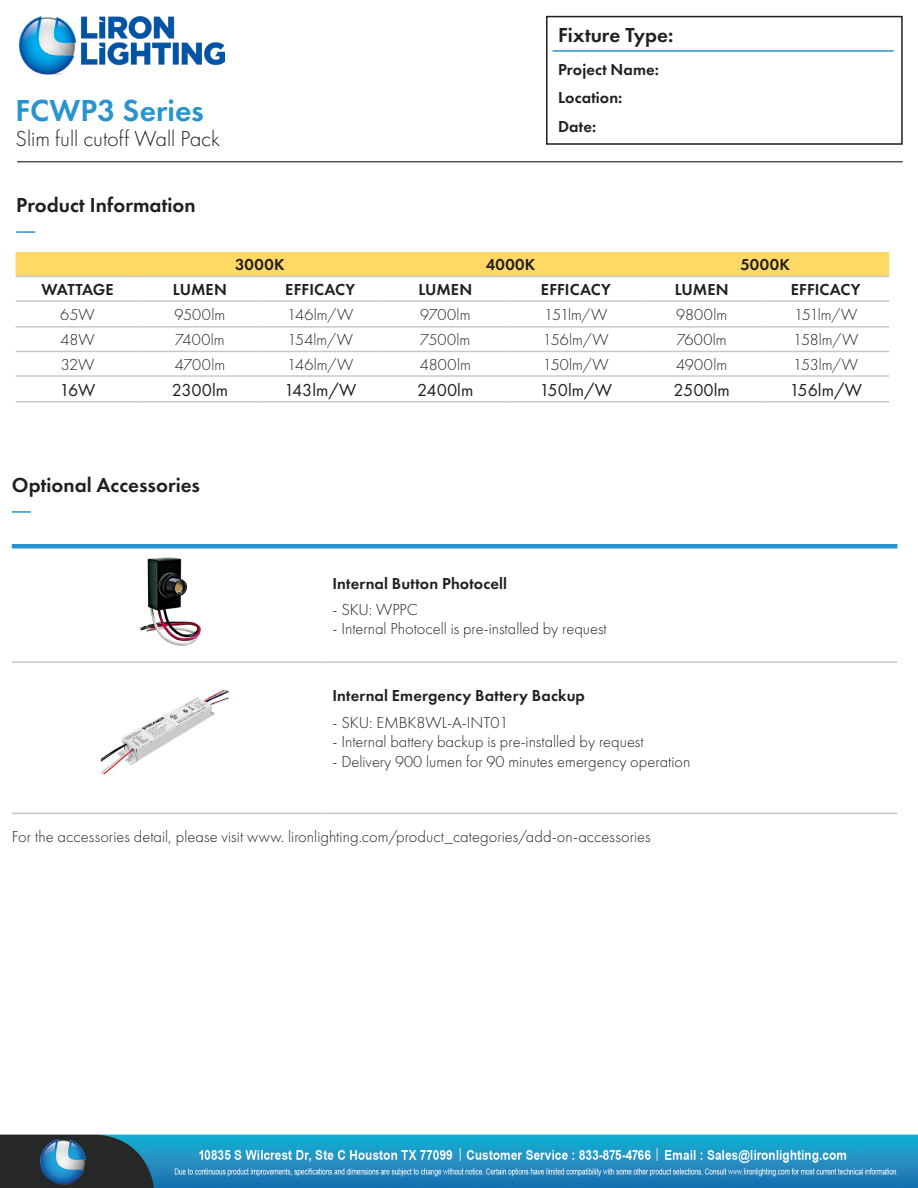
<style>
.page{position:relative;width:918px;height:1188px;background:#fff}
.page>*{position:absolute;margin:0;border:0;box-sizing:border-box;transform-origin:0 0}
.t1{font:600 31.5px "Futura PT";letter-spacing:.005em;color:#2793d1}
.t2{font:300 22.5px "Futura PT";letter-spacing:-.005em;color:#231f20}
.t3{font:600 21px "Futura PT";color:#231f20}
.t4{font:18px "Futura PT";color:#231f20}
.t5{font:300 16.5px "Futura PT";color:#231f20}
.t6{font:600 16.5px/28.5px "Futura PT";letter-spacing:.005em;color:#231f20}
.t7{font:600 16.5px "Futura PT";letter-spacing:-.025em;color:#231f20}
</style>
<div class="page">
<img style="left:0;top:231px;width:918px;height:957px">
<div style="left:546px;top:16px;width:357px;height:129px;border:2px solid #231f20"></div>
<hr style="left:553px;top:50px;width:341px;height:2px;background:#2793d1">
<img style="left:19px;top:16px;width:206px;height:59px">
<hr style="left:17px;top:162px;width:886px;height:1px;background:#000">
<svg style="left:16px;top:231px;width:19px;height:2px"></svg>
<svg style="left:12px;top:511px;width:19px;height:2px"></svg>
<div style="left:16px;top:252px;width:873px;height:24px;background:#fed965"></div>
<hr style="left:16px;top:276px;width:123px;height:1px;background:#c7c8ca">
<hr style="left:140px;top:276px;width:120px;height:1px;background:#c7c8ca">
<hr style="left:260px;top:276px;width:120px;height:1px;background:#c7c8ca">
<hr style="left:380px;top:276px;width:131px;height:1px;background:#c7c8ca">
<hr style="left:511px;top:276px;width:130px;height:1px;background:#c7c8ca">
<hr style="left:641px;top:276px;width:121px;height:1px;background:#c7c8ca">
<hr style="left:762px;top:276px;width:127px;height:1px;background:#c7c8ca">
<hr style="left:16px;top:300px;width:123px;height:2px;background:#c7c8ca">
<hr style="left:140px;top:300px;width:120px;height:2px;background:#c7c8ca">
<hr style="left:260px;top:300px;width:120px;height:2px;background:#c7c8ca">
<hr style="left:380px;top:300px;width:131px;height:2px;background:#c7c8ca">
<hr style="left:511px;top:300px;width:130px;height:2px;background:#c7c8ca">
<hr style="left:641px;top:300px;width:121px;height:2px;background:#c7c8ca">
<hr style="left:762px;top:300px;width:127px;height:2px;background:#c7c8ca">
<hr style="left:16px;top:326px;width:123px;height:2px;background:#c7c8ca">
<hr style="left:140px;top:326px;width:120px;height:2px;background:#c7c8ca">
<hr style="left:260px;top:326px;width:120px;height:2px;background:#c7c8ca">
<hr style="left:380px;top:326px;width:131px;height:2px;background:#c7c8ca">
<hr style="left:511px;top:326px;width:130px;height:2px;background:#c7c8ca">
<hr style="left:641px;top:326px;width:121px;height:2px;background:#c7c8ca">
<hr style="left:762px;top:326px;width:127px;height:2px;background:#c7c8ca">
<hr style="left:16px;top:351px;width:123px;height:1px;background:#c7c8ca">
<hr style="left:140px;top:351px;width:120px;height:1px;background:#c7c8ca">
<hr style="left:260px;top:351px;width:120px;height:1px;background:#c7c8ca">
<hr style="left:380px;top:351px;width:131px;height:1px;background:#c7c8ca">
<hr style="left:511px;top:351px;width:130px;height:1px;background:#c7c8ca">
<hr style="left:641px;top:351px;width:121px;height:1px;background:#c7c8ca">
<hr style="left:762px;top:351px;width:127px;height:1px;background:#c7c8ca">
<hr style="left:16px;top:375px;width:123px;height:2px;background:#c7c8ca">
<hr style="left:140px;top:375px;width:120px;height:2px;background:#c7c8ca">
<hr style="left:260px;top:375px;width:120px;height:2px;background:#c7c8ca">
<hr style="left:380px;top:375px;width:131px;height:2px;background:#c7c8ca">
<hr style="left:511px;top:375px;width:130px;height:2px;background:#c7c8ca">
<hr style="left:641px;top:375px;width:121px;height:2px;background:#c7c8ca">
<hr style="left:762px;top:375px;width:127px;height:2px;background:#c7c8ca">
<hr style="left:16px;top:401px;width:123px;height:2px;background:#c7c8ca">
<hr style="left:140px;top:401px;width:120px;height:2px;background:#c7c8ca">
<hr style="left:260px;top:401px;width:120px;height:2px;background:#c7c8ca">
<hr style="left:380px;top:401px;width:131px;height:2px;background:#c7c8ca">
<hr style="left:511px;top:401px;width:130px;height:2px;background:#c7c8ca">
<hr style="left:641px;top:401px;width:121px;height:2px;background:#c7c8ca">
<hr style="left:762px;top:401px;width:127px;height:2px;background:#c7c8ca">
<hr style="left:12px;top:661px;width:315px;height:2px;background:#c7c8ca">
<hr style="left:327px;top:661px;width:570px;height:2px;background:#c7c8ca">
<hr style="left:12px;top:813px;width:315px;height:1px;background:#c7c8ca">
<hr style="left:327px;top:813px;width:570px;height:1px;background:#c7c8ca">
<hr style="left:12px;top:544px;width:885px;height:4px;background:#2793d1">
<div style="left:12px;top:555px;width:315px;height:96px;background:#fff"></div>
<img style="left:139px;top:558px;width:62px;height:88px">
<div style="left:7px;top:669px;width:315px;height:117px;background:#fff"></div>
<img style="left:100px;top:689px;width:129px;height:86px">
<p class="t1" style="left:16px;top:91px;width:190px">FCWP3 Series</p>
<p class="t2" style="left:16px;top:126px;width:206px">Slim full cutoff Wall Pack</p>
<p class="t3" style="left:558px;top:21px;width:117px">Fixture Type:</p>
<p class="t6" style="left:558px;top:55px;width:102px">Project Name:<br>Location:<br>Date:</p>
<p class="t3" style="left:16px;top:192px;width:181px">Product Information</p>
<p class="t6" style="left:235px;top:251px;width:51px">3000K</p>
<p class="t6" style="left:486px;top:251px;width:51px">4000K</p>
<p class="t6" style="left:740px;top:251px;width:51px">5000K</p>
<p class="t7" style="left:41px;top:279px;width:74px">WATTAGE</p>
<p class="t6" style="left:173px;top:275px;width:55px">LUMEN</p>
<p class="t6" style="left:285px;top:275px;width:71px">EFFICACY</p>
<p class="t6" style="left:418px;top:275px;width:55px">LUMEN</p>
<p class="t6" style="left:541px;top:275px;width:71px">EFFICACY</p>
<p class="t6" style="left:675px;top:275px;width:55px">LUMEN</p>
<p class="t6" style="left:791px;top:275px;width:71px">EFFICACY</p>
<p class="t5" style="left:60px;top:305px;width:36px">65W</p>
<p class="t5" style="left:175px;top:305px;width:52px">9500lm</p>
<p class="t5" style="left:287px;top:305px;width:68px">146lm/W</p>
<p class="t5" style="left:420px;top:305px;width:52px">9700lm</p>
<p class="t5" style="left:544px;top:305px;width:65px">151lm/W</p>
<p class="t5" style="left:676px;top:305px;width:52px">9800lm</p>
<p class="t5" style="left:794px;top:305px;width:65px">151lm/W</p>
<p class="t5" style="left:61px;top:331px;width:36px">48W</p>
<p class="t5" style="left:175px;top:331px;width:51px">7400lm</p>
<p class="t5" style="left:287px;top:331px;width:67px">154lm/W</p>
<p class="t5" style="left:420px;top:331px;width:52px">7500lm</p>
<p class="t5" style="left:543px;top:331px;width:67px">156lm/W</p>
<p class="t5" style="left:677px;top:331px;width:52px">7600lm</p>
<p class="t5" style="left:793px;top:331px;width:67px">158lm/W</p>
<p class="t5" style="left:61px;top:355px;width:35px">32W</p>
<p class="t5" style="left:175px;top:355px;width:52px">4700lm</p>
<p class="t5" style="left:287px;top:355px;width:68px">146lm/W</p>
<p class="t5" style="left:420px;top:355px;width:53px">4800lm</p>
<p class="t5" style="left:543px;top:355px;width:67px">150lm/W</p>
<p class="t5" style="left:676px;top:355px;width:53px">4900lm</p>
<p class="t5" style="left:793px;top:355px;width:66px">153lm/W</p>
<p class="t4" style="left:60px;top:379px;width:37px">16W</p>
<p class="t4" style="left:172px;top:379px;width:58px">2300lm</p>
<p class="t4" style="left:284px;top:379px;width:74px">143lm/W</p>
<p class="t4" style="left:417px;top:379px;width:58px">2400lm</p>
<p class="t4" style="left:540px;top:379px;width:74px">150lm/W</p>
<p class="t4" style="left:674px;top:379px;width:58px">2500lm</p>
<p class="t4" style="left:790px;top:379px;width:74px">156lm/W</p>
<p class="t3" style="left:12px;top:472px;width:190px">Optional Accessories</p>
<p class="t6" style="left:333px;top:569px;width:176px">Internal Button Photocell</p>
<p class="t5" style="left:333px;top:600px;width:87px">- SKU: WPPC</p>
<p class="t5" style="left:333px;top:620px;width:276px">- Internal Photocell is pre-installed by request</p>
<p class="t6" style="left:333px;top:682px;width:254px">Internal Emergency Battery Backup</p>
<p class="t5" style="left:333px;top:713px;width:177px">- SKU: EMBK8WL-A-INT01</p>
<p class="t5" style="left:333px;top:732px;width:313px">- Internal battery backup is pre-installed by request</p>
<p class="t5" style="left:333px;top:752px;width:359px">- Delivery 900 lumen for 90 minutes emergency operation</p>
<p class="t5" style="left:12px;top:827px;width:640px">For the accessories detail, please visit www. lironlighting.com/product_categories/add-on-accessories</p>
</div>
